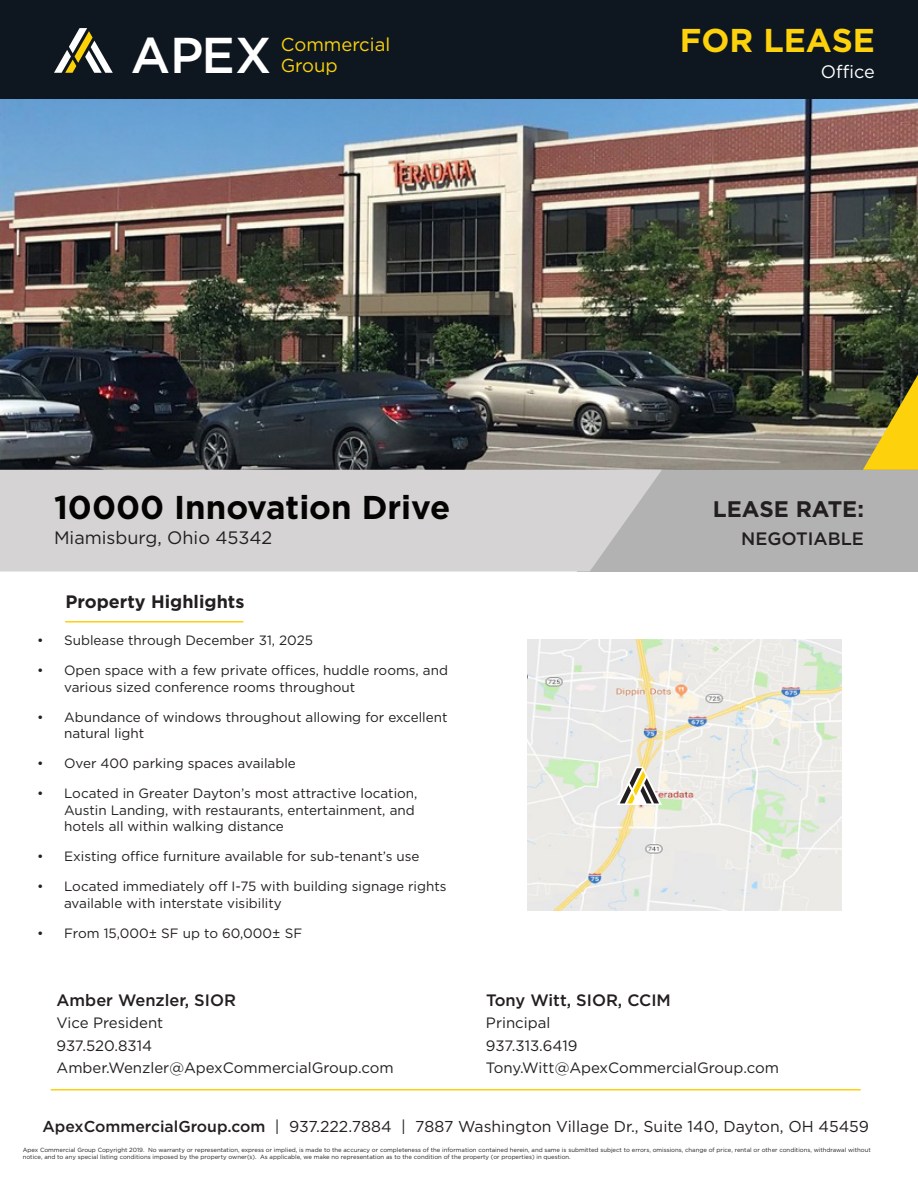
<style>
.page{position:relative;width:918px;height:1188px;background:#fff}
.page>*{position:absolute;margin:0;border:0;box-sizing:border-box;transform-origin:0 0}
.t1{font:500 50.25px "Gotham";color:#fff}
.t2{font:700 33px "Gotham";color:#040503}
.t3{font:700 33px "Gotham";color:#fdd10c}
.t4{font:700 22.5px "Gotham";color:#231f20}
.t5{font:18.6px/20.9px "Gotham";color:#fcd10d}
.t6{font:18px "Gotham";color:#231f20}
.t7{font:700 18px "Gotham";color:#231f20}
.t8{font:500 18px "Gotham";color:#231f20}
.t9{font:18px "Gotham";color:#fff}
.t10{font:500 16.5px "Gotham";color:#231f20}
.t11{font:15.75px "Gotham";color:#231f20}
.t12{font:15px/22.5px "Gotham";color:#231f20}
.t13{font:13.5px/16.5px "Gotham";color:#231f20}
.t14{font:6px/7.2px "Gotham";color:#231f20}
.s1{font-weight:500}
</style>
<div class="page">
<img style="left:0;top:99px;width:918px;height:371px">
<div style="left:0;top:0;width:918px;height:99px;background:#0e171f"></div>
<div style="left:577px;top:470px;width:341px;height:102px;background:#b2b2b2"></div>
<hr style="left:65px;top:621px;width:178px;height:1px;background:#fdd10b">
<hr style="left:51px;top:1089px;width:810px;height:1px;background:#fdd10b">
<svg style="left:863px;top:375px;width:55px;height:95px"></svg>
<div style="left:0;top:470px;width:662px;height:101px;background:#d5d3d3"></div>
<img style="left:527px;top:639px;width:314px;height:271px">
<svg style="left:617px;top:767px;width:45px;height:38px"></svg>
<svg style="left:54px;top:28px;width:59px;height:45px"></svg>
<h1 class="t1" style="left:131px;top:22px;width:142px">APEX</h1>
<h3 class="t5" style="left:281px;top:34px;width:111px">Commercial<br>Group</h3>
<p class="t3" style="left:680px;top:18px;width:196px">FOR LEASE</p>
<p class="t9" style="left:821px;top:60px;width:55px">Office</p>
<p class="t2" style="left:54px;top:485px;width:398px">10000 Innovation Drive</p>
<p class="t6" style="left:54px;top:526px;width:220px">Miamisburg, Ohio 45342</p>
<p class="t7" style="left:66px;top:590px;width:180px">Property Highlights</p>
<p class="t13" style="left:37px;top:632px;width:278px">• Sublease through December 31, 2025</p>
<p class="t13" style="left:64px;top:662px;width:385px;text-indent:-27px">• Open space with a few private offices, huddle rooms, and various sized conference rooms throughout</p>
<p class="t13" style="left:64px;top:708px;width:385px;text-indent:-27px">• Abundance of windows throughout allowing for excellent natural light</p>
<p class="t13" style="left:37px;top:755px;width:260px">• Over 400 parking spaces available</p>
<p class="t13" style="left:64px;top:785px;width:355px;text-indent:-27px">• Located in Greater Dayton’s most attractive location,<br>Austin Landing, with restaurants, entertainment, and hotels all within walking distance</p>
<p class="t13" style="left:37px;top:848px;width:384px">• Existing office furniture available for sub-tenant’s use</p>
<p class="t13" style="left:64px;top:878px;width:384px;text-indent:-27px">• Located immediately off I-75 with building signage rights available with interstate visibility</p>
<p class="t13" style="left:37px;top:924px;width:267px">• From 15,000± SF up to 60,000± SF</p>
<p class="t10" style="left:57px;top:989px;width:181px">Amber Wenzler, SIOR</p>
<p class="t12" style="left:57px;top:1011px;width:108px">Vice President<br>937.520.8314</p>
<p class="t12" style="left:57px;top:1056px;width:339px">Amber.Wenzler@ApexCommercialGroup.com</p>
<p class="t4" style="left:713px;top:494px;width:153px">LEASE RATE:</p>
<p class="t8" style="left:741px;top:526px;width:124px">NEGOTIABLE</p>
<p class="t10" style="left:486px;top:989px;width:186px">Tony Witt, SIOR, CCIM</p>
<p class="t12" style="left:486px;top:1011px;width:93px">Principal<br>937.313.6419</p>
<p class="t12" style="left:486px;top:1056px;width:294px">Tony.Witt@ApexCommercialGroup.com</p>
<p class="t11" style="left:43px;top:1116px;width:828px"><span class="s1">ApexCommercialGroup.com</span> | 937.222.7884 | 7887 Washington Village Dr., Suite 140, Dayton, OH 45459</p>
<p class="t14" style="left:23px;top:1146px;width:850px">Apex Commercial Group Copyright 2019. No warranty or representation, express or implied, is made to the accuracy or completeness of the information contained herein, and same is submitted subject to errors, omissions, change of price, rental or other conditions, withdrawal without notice, and to any special listing conditions imposed by the property owner(s). As applicable, we make no representation as to the condition of the property (or properties) in question.</p>
</div>
